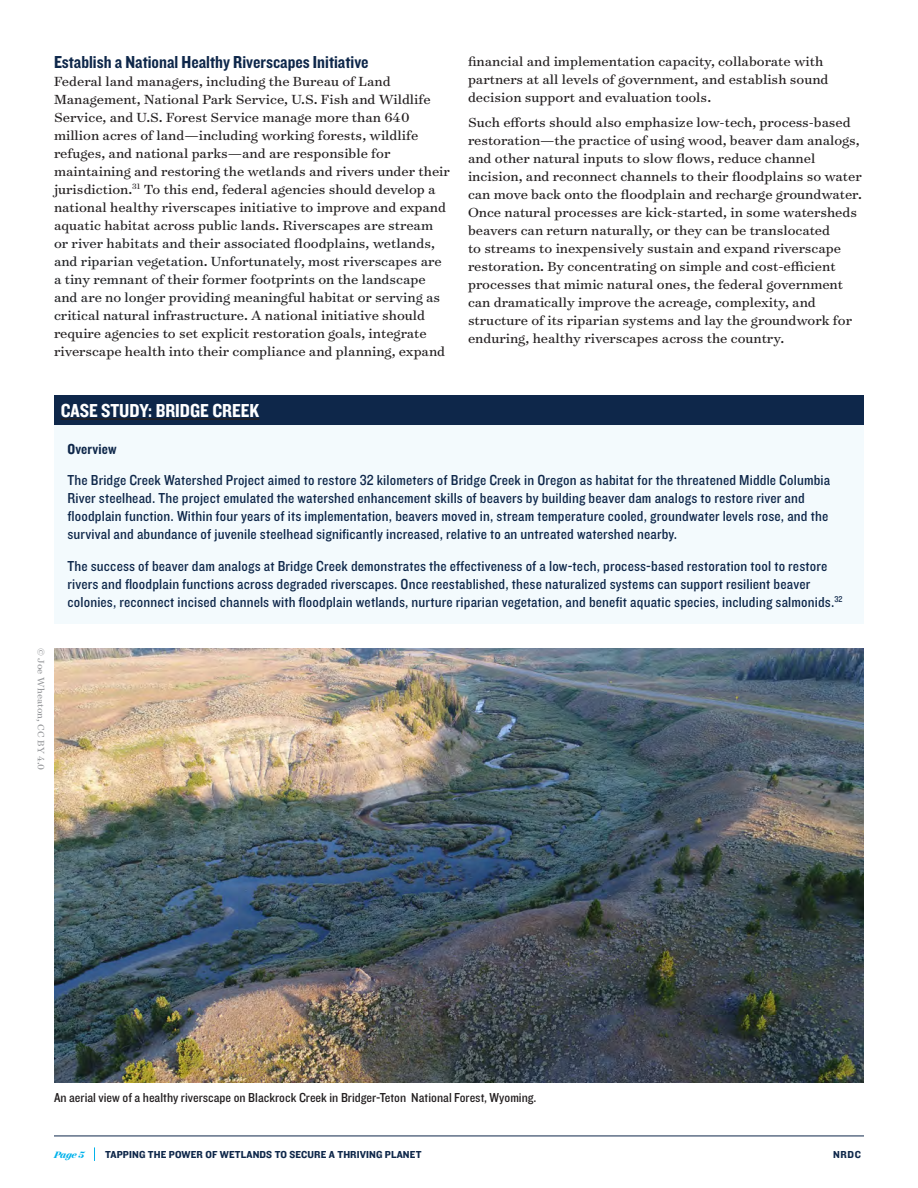
<style>
.page{position:relative;width:918px;height:1188px;background:#fff}
.page>*{position:absolute;margin:0;border:0;box-sizing:border-box;transform-origin:0 0}
.Sidebar_head_1_line{font:19.5px "Knockout 50 Welterweight";color:#fff}
.Tersh_head_KNOCKOUT{font:18px "Knockout 50 Welterweight";color:#0e274a}
.TEXT_surveyor_SPACE{font:15px/18px "Surveyor Text";color:#231f20}
.SIDEBAR_Text{font:15px/18px "Knockout 30 Junior Welterwt";letter-spacing:.01em;color:#0e274a}
.SIDEBAR_Text-2{font:15px "Knockout 50 Welterweight";letter-spacing:.01em;color:#0e274a}
.Table_TEXT{font:13.5px "Knockout 30 Junior Welterwt";color:#231f20}
.t1{font:10.5px "Knockout 51 Middleweight";letter-spacing:.01em;color:#0e274a}
.Footnotes{font:10.5px "Surveyor Text";letter-spacing:.01em;color:#939598}
.t2{font:italic 700 10.5px "Surveyor Display";color:#00b2eb}
.s1{color:#202124}
</style>
<div class="page">
<hr style="left:54px;top:1136px;width:810px;height:1px;background:#0e274a">
<svg style="left:94px;top:1147px;width:1px;height:14px"></svg>
<img style="left:54px;top:648px;width:810px;height:434px">
<div style="left:54px;top:400px;width:810px;height:224px;background:#f3fafd"></div>
<div style="left:54px;top:395px;width:810px;height:30px;background:#0e274a"></div>
<hr style="left:61px;top:418px;width:198px;height:2px;background:#231f20">
<p class="Tersh_head_KNOCKOUT" style="left:54px;top:51px;width:316px">Establish a National Healthy Riverscapes Initiative</p>
<p class="TEXT_surveyor_SPACE" style="left:54px;top:72px;width:397px">Federal land managers, including the Bureau of Land Management, National Park Service, U.S. Fish and Wildlife Service, and U.S. Forest Service manage more than 640 million acres of land—including working forests, wildlife refuges, and national parks—and are responsible for maintaining and restoring the wetlands and rivers under their jurisdiction.<sup>31</sup> To this end, federal agencies should develop a national healthy riverscapes initiative to improve and expand aquatic habitat across public lands. <span class="s1">Riverscapes are stream or river habitats and their associated floodplains, wetlands, and riparian vegetation. Unfortunately, most riverscapes are a tiny remnant of their former footprints on the landscape and are no longer providing meaningful habitat or serving as critical natural infrastructure.</span> A national initiative should require agencies to set explicit restoration goals, integrate riverscape health into their compliance and planning, expand</p>
<p class="TEXT_surveyor_SPACE" style="left:468px;top:52px;width:362px">financial and implementation capacity, collaborate with partners at all levels of government, and establish sound decision support and evaluation tools.</p>
<p class="TEXT_surveyor_SPACE" style="left:468px;top:113px;width:396px">Such efforts should also emphasize low-tech, process-based restoration—the practice of using wood, beaver dam analogs, and other natural inputs to slow flows, reduce channel incision, and reconnect channels to their floodplains so water can move back onto the floodplain and recharge groundwater.<br>Once natural processes are kick-started, in some watersheds beavers can return naturally, or they can be translocated<br>to streams to inexpensively sustain and expand riverscape restoration. By concentrating on simple and cost-efficient processes that mimic natural ones, the federal government can dramatically improve the acreage, complexity, and structure of its riparian systems and lay the groundwork for enduring, healthy riverscapes across the country.</p>
<p class="Footnotes" style="left:48px;top:648px;width:124px;rotate:90deg">© Joe Wheaton, CC BY 4.0</p>
<p class="Sidebar_head_1_line" style="left:61px;top:397px;width:200px">CASE STUDY: BRIDGE CREEK</p>
<p class="SIDEBAR_Text-2" style="left:68px;top:439px;width:51px">Overview</p>
<p class="SIDEBAR_Text" style="left:68px;top:470px;width:764px">The Bridge Creek Watershed Project aimed to restore 32 kilometers of Bridge Creek in Oregon as habitat for the threatened Middle Columbia River steelhead. The project emulated the watershed enhancement skills of beavers by building beaver dam analogs to restore river and floodplain function. Within four years of its implementation, beavers moved in, stream temperature cooled, groundwater levels rose, and the survival and abundance of juvenile steelhead significantly increased, relative to an untreated watershed nearby.</p>
<p class="SIDEBAR_Text" style="left:68px;top:556px;width:777px">The success of beaver dam analogs at Bridge Creek demonstrates the effectiveness of a low-tech, process-based restoration tool to restore rivers and floodplain functions across degraded riverscapes. Once reestablished, these naturalized systems can support resilient beaver colonies, reconnect incised channels with floodplain wetlands, nurture riparian vegetation, and benefit aquatic species, including salmonids.<sup>32</sup></p>
<p class="Table_TEXT" style="left:54px;top:1089px;width:484px">An aerial view of a healthy riverscape on Blackrock Creek in Bridger-Teton National Forest, Wyoming.</p>
<p class="t2" style="left:54px;top:1148px;width:32px">Page 5</p>
<p class="t1" style="left:105px;top:1147px;width:318px">TAPPING THE POWER OF WETLANDS TO SECURE A THRIVING PLANET</p>
<p class="t1" style="left:833px;top:1147px;width:29px">NRDC</p>
</div>
